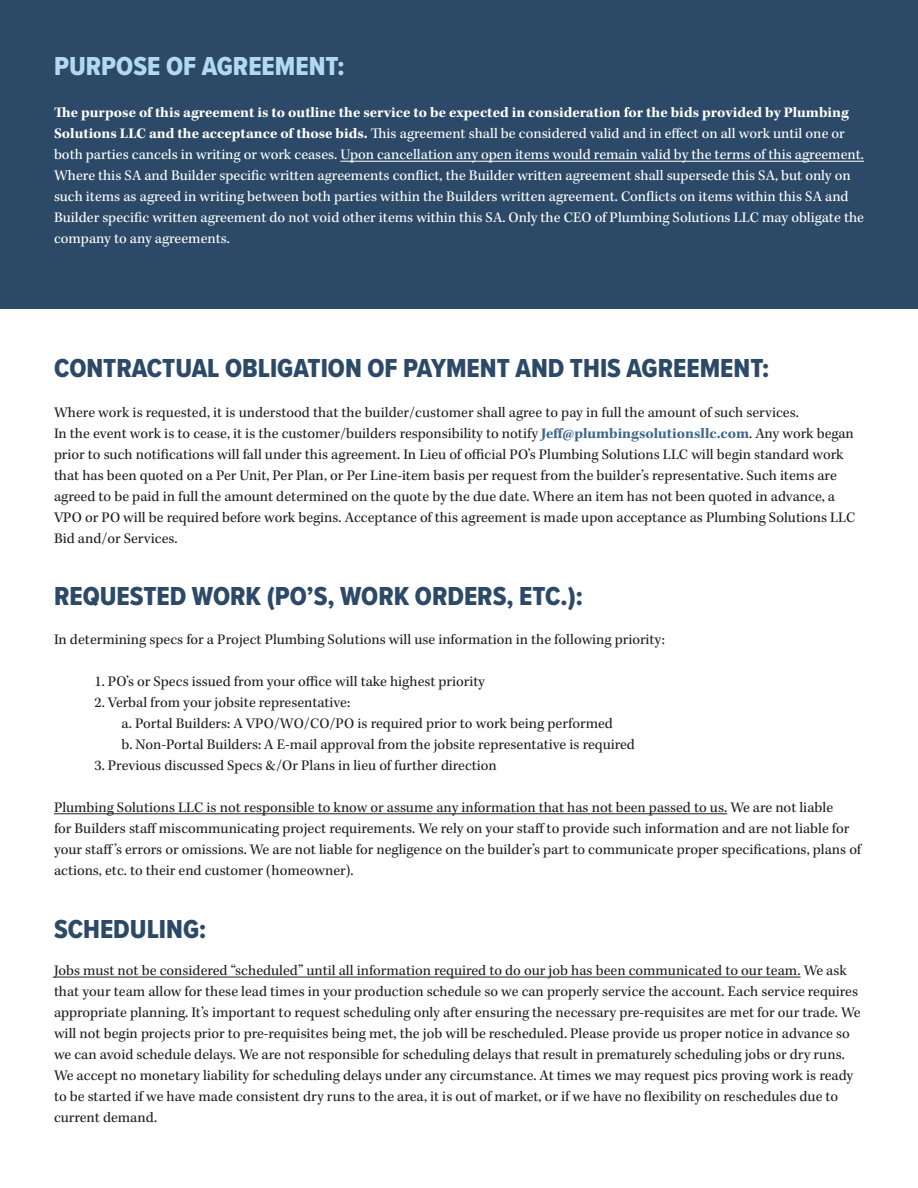
<style>
.page{position:relative;width:918px;height:1188px;background:#fff}
.page>*{position:absolute;margin:0;border:0;box-sizing:border-box;transform-origin:0 0}
.t1{font:27px "Proxima Nova Cond Extrabld";color:#2c4a67}
.t2{font:27px "Proxima Nova Cond Extrabld";color:#b3d8f1}
.Body_Copy{font:15px/21px "Kepler Std";color:#231f20}
.Body_Copy-2{font:15px/21px "Kepler Std";color:#fff}
.s1{font-weight:700}
.s2{font-weight:700;color:#3e668b}
</style>
<div class="page">
<div style="left:0;top:0;width:918px;height:308px;background:#2c4a67"></div>
<hr style="left:340px;top:161px;width:524px;height:1px;background:#fff">
<hr style="left:54px;top:813px;width:673px;height:1px;background:#231f20">
<hr style="left:54px;top:977px;width:747px;height:1px;background:#231f20">
<p class="t2" style="left:54px;top:46px;width:292px">PURPOSE OF AGREEMENT:</p>
<p class="Body_Copy-2" style="left:54px;top:103px;width:812px"><span class="s1">The purpose of this agreement is to outline the service to be expected in consideration for the bids provided by Plumbing Solutions LLC and the acceptance of those bids.</span> This agreement shall be considered valid and in effect on all work until one or both parties cancels in writing or work ceases. Upon cancellation any open items would remain valid by the terms of this agreement.<br>Where this SA and Builder specific written agreements conflict, the Builder written agreement shall supersede this SA, but only on such items as agreed in writing between both parties within the Builders written agreement. Conflicts on items within this SA and Builder specific written agreement do not void other items within this SA. Only the CEO of Plumbing Solutions LLC may obligate the company to any agreements.</p>
<p class="t1" style="left:54px;top:348px;width:717px">CONTRACTUAL OBLIGATION OF PAYMENT AND THIS AGREEMENT:</p>
<p class="Body_Copy" style="left:54px;top:403px;width:746px">Where work is requested, it is understood that the builder/customer shall agree to pay in full the amount of such services.</p>
<p class="Body_Copy" style="left:54px;top:424px;width:803px">In the event work is to cease, it is the customer/builders responsibility to notify <span class="s2">Jeff@plumbingsolutionsllc.com</span>. Any work began prior to such notifications will fall under this agreement. In Lieu of official PO’s Plumbing Solutions LLC will begin standard work that has been quoted on a Per Unit, Per Plan, or Per Line-item basis per request from the builder’s representative. Such items are agreed to be paid in full the amount determined on the quote by the due date. Where an item has not been quoted in advance, a VPO or PO will be required before work begins. Acceptance of this agreement is made upon acceptance as Plumbing Solutions LLC Bid and/or Services.</p>
<p class="t1" style="left:54px;top:576px;width:530px">REQUESTED WORK (PO’S, WORK ORDERS, ETC.):</p>
<p class="Body_Copy" style="left:54px;top:629px;width:612px">In determining specs for a Project Plumbing Solutions will use information in the following priority:</p>
<p class="Body_Copy" style="left:94px;top:671px;width:392px">1. PO’s or Specs issued from your office will take highest priority</p>
<p class="Body_Copy" style="left:94px;top:692px;width:257px">2. Verbal from your jobsite representative:</p>
<p class="Body_Copy" style="left:122px;top:713px;width:493px">a. Portal Builders: A VPO/WO/CO/PO is required prior to work being performed</p>
<p class="Body_Copy" style="left:122px;top:734px;width:515px">b. Non-Portal Builders: A E-mail approval from the jobsite representative is required</p>
<p class="Body_Copy" style="left:94px;top:755px;width:404px">3. Previous discussed Specs &amp;/Or Plans in lieu of further direction</p>
<p class="Body_Copy" style="left:54px;top:797px;width:809px">Plumbing Solutions LLC is not responsible to know or assume any information that has not been passed to us. We are not liable<br>for Builders staff miscommunicating project requirements. We rely on your staff to provide such information and are not liable for your staff’s errors or omissions. We are not liable for negligence on the builder’s part to communicate proper specifications, plans of actions, etc. to their end customer (homeowner).</p>
<p class="t1" style="left:54px;top:909px;width:154px">SCHEDULING:</p>
<p class="Body_Copy" style="left:54px;top:960px;width:808px">Jobs must not be considered “scheduled” until all information required to do our job has been communicated to our team. We ask that your team allow for these lead times in your production schedule so we can properly service the account. Each service requires appropriate planning. It’s important to request scheduling only after ensuring the necessary pre-requisites are met for our trade. We will not begin projects prior to pre-requisites being met, the job will be rescheduled. Please provide us proper notice in advance so we can avoid schedule delays. We are not responsible for scheduling delays that result in prematurely scheduling jobs or dry runs.<br>We accept no monetary liability for scheduling delays under any circumstance. At times we may request pics proving work is ready to be started if we have made consistent dry runs to the area, it is out of market, or if we have no flexibility on reschedules due to current demand.</p>
</div>
